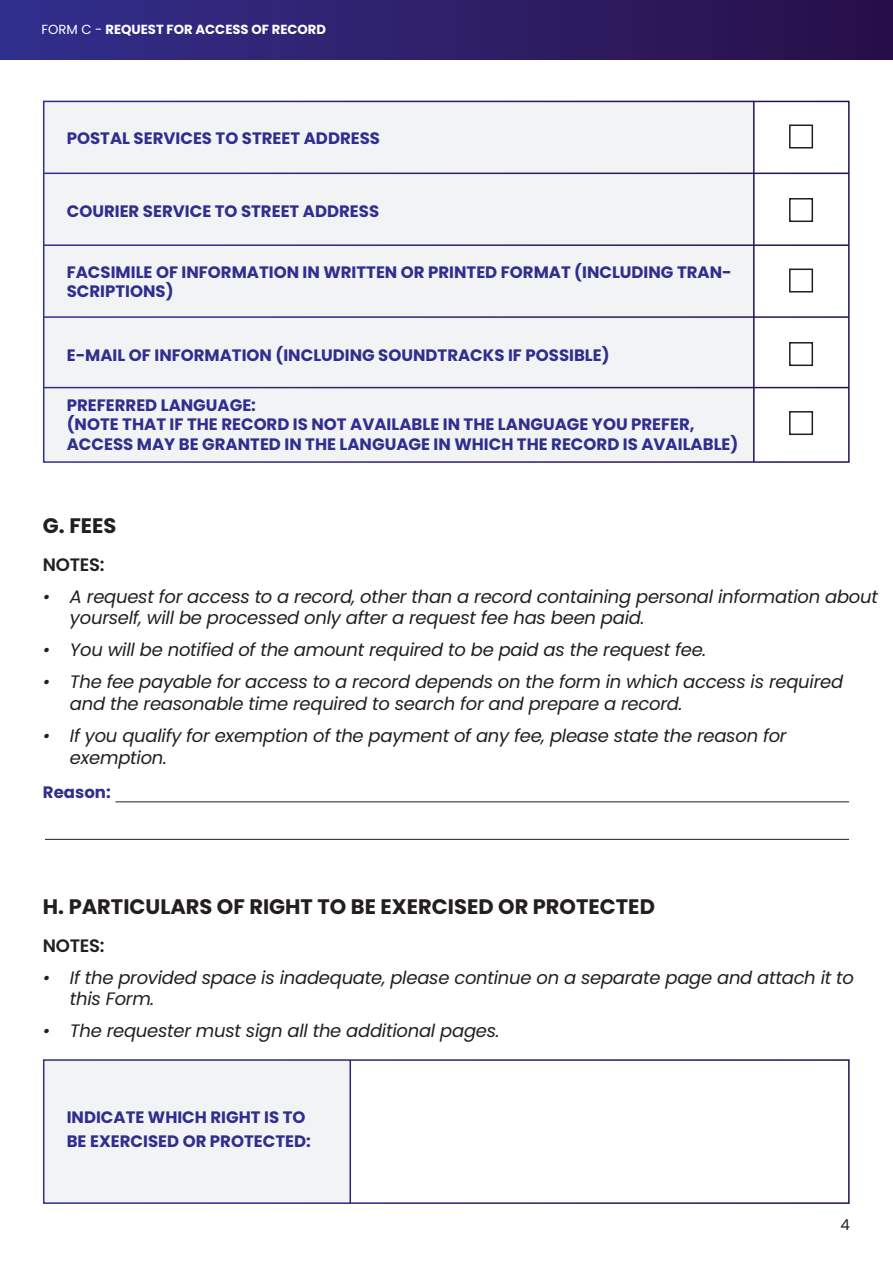
<style>
.page{position:relative;width:893px;height:1263px;background:#fff}
.page>*{position:absolute;margin:0;border:0;box-sizing:border-box;transform-origin:0 0}
.t1{font:700 21px "Poppins";color:#231f20}
.t2{font:italic 18px/21.6px "Poppins";letter-spacing:-.015em;color:#231f20}
.t3{font:600 18px "Poppins";letter-spacing:-.015em;color:#231f20}
.t4{font:700 16.5px/19.5px "Poppins";color:#302e8e}
.t5{font:15px "Poppins";color:#231f20}
.t6{font:700 13.2px "Poppins";color:#fff}
.s1{font-weight:400}
</style>
<div class="page">
<div style="left:0;top:0;width:892px;height:59px;background:linear-gradient(to right,#322f8c,#290f48)"></div>
<div style="left:43px;top:101px;width:711px;height:361px;background:#f2f3f4"></div>
<div style="left:43px;top:101px;width:807px;height:362px;border:2px solid #fff"></div>
<hr style="left:44px;top:316px;width:805px;height:2px;background:#fff">
<hr style="left:44px;top:387px;width:805px;height:1px;background:#fff">
<hr style="left:44px;top:244px;width:805px;height:2px;background:#fff">
<hr style="left:44px;top:173px;width:805px;height:1px;background:#fff">
<hr style="left:753px;top:101px;width:2px;height:361px;background:#fff">
<div style="left:789px;top:124px;width:24px;height:24px;border:2px solid #231f20"></div>
<div style="left:789px;top:198px;width:24px;height:24px;border:2px solid #231f20"></div>
<div style="left:789px;top:268px;width:24px;height:24px;border:2px solid #231f20"></div>
<div style="left:789px;top:342px;width:24px;height:24px;border:2px solid #231f20"></div>
<div style="left:789px;top:411px;width:24px;height:24px;border:2px solid #231f20"></div>
<hr style="left:116px;top:801px;width:733px;height:1px;background:#231f20">
<hr style="left:45px;top:839px;width:804px;height:1px;background:#231f20">
<div style="left:43px;top:1059px;width:308px;height:144px;background:#f2f3f4"></div>
<div style="left:43px;top:1059px;width:807px;height:145px;border:2px solid #fff"></div>
<hr style="left:350px;top:1060px;width:1px;height:143px;background:#fff">
<p class="t6" style="left:41px;top:21px;width:286px"><span class="s1">FORM C -</span> REQUEST FOR ACCESS OF RECORD</p>
<p class="t4" style="left:67px;top:128px;width:315px">POSTAL SERVICES TO STREET ADDRESS</p>
<p class="t4" style="left:67px;top:202px;width:314px">COURIER SERVICE TO STREET ADDRESS</p>
<p class="t4" style="left:67px;top:262px;width:666px">FACSIMILE OF INFORMATION IN WRITTEN OR PRINTED FORMAT (INCLUDING TRAN-<br>SCRIPTIONS)</p>
<p class="t4" style="left:67px;top:346px;width:544px">E-MAIL OF INFORMATION (INCLUDING SOUNDTRACKS IF POSSIBLE)</p>
<p class="t4" style="left:67px;top:395px;width:673px">PREFERRED LANGUAGE:<br>(NOTE THAT IF THE RECORD IS NOT AVAILABLE IN THE LANGUAGE YOU PREFER,<br>ACCESS MAY BE GRANTED IN THE LANGUAGE IN WHICH THE RECORD IS AVAILABLE)</p>
<p class="t1" style="left:43px;top:513px;width:75px">G. FEES</p>
<p class="t3" style="left:43px;top:554px;width:63px">NOTES:</p>
<p class="t2" style="left:70px;top:586px;width:809px;text-indent:-27px">• A request for access to a record, other than a record containing personal information about yourself, will be processed only after a request fee has been paid.</p>
<p class="t2" style="left:43px;top:639px;width:665px">• You will be notified of the amount required to be paid as the request fee.</p>
<p class="t2" style="left:70px;top:671px;width:775px;text-indent:-27px">• The fee payable for access to a record depends on the form in which access is required and the reasonable time required to search for and prepare a record.</p>
<p class="t2" style="left:70px;top:725px;width:718px;text-indent:-27px">• If you qualify for exemption of the payment of any fee, please state the reason for exemption.</p>
<p class="t4" style="left:43px;top:783px;width:69px">Reason:</p>
<p class="t1" style="left:43px;top:894px;width:613px">H. PARTICULARS OF RIGHT TO BE EXERCISED OR PROTECTED</p>
<p class="t3" style="left:43px;top:935px;width:63px">NOTES:</p>
<p class="t2" style="left:70px;top:967px;width:785px;text-indent:-27px">• If the provided space is inadequate, please continue on a separate page and attach it to this Form.</p>
<p class="t2" style="left:43px;top:1020px;width:458px">• The requester must sign all the additional pages.</p>
<p class="t4" style="left:67px;top:1105px;width:246px;line-height:24px">INDICATE WHICH RIGHT IS TO<br>BE EXERCISED OR PROTECTED:</p>
<p class="t5" style="left:840px;top:1216px;width:11px">4</p>
</div>
